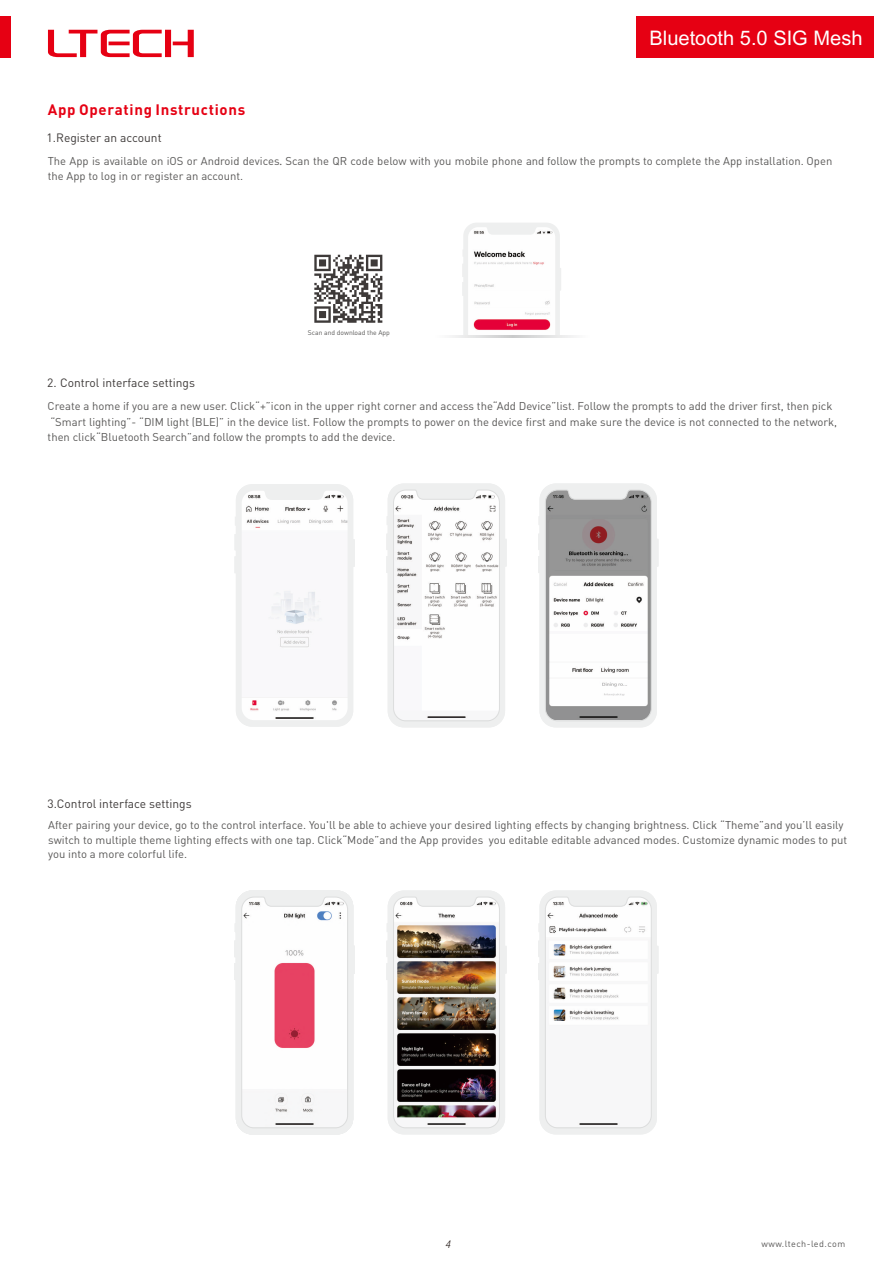
<style>
.page{position:relative;width:893px;height:1263px;background:#fff}
.page>*{position:absolute;margin:0;border:0;box-sizing:border-box;transform-origin:0 0}
.t1{font:20.1px "Arial Unicode MS";color:#fff}
.t2{font:700 15px "DIN Pro";letter-spacing:.045em;color:#e60013}
.t3{font:12px "DIN Pro";color:#3e3a39}
.t4{font:11.25px/15.5px "DIN Pro";color:#595857}
.t5{font:italic 300 condensed 10.65px "Helvetica Neue LT";color:#231916}
.t6{font:9px "DIN Pro";letter-spacing:.05em;color:#595857}
.t7{font:6.75px "DIN Pro";color:#595857}
.s1{font-family:"Microsoft Ya Hei"}
</style>
<div class="page">
<svg style="left:48px;top:30px;width:146px;height:27px"></svg>
<div style="left:1px;top:17px;width:10px;height:41px;background:#e60013"></div>
<div style="left:637px;top:16px;width:237px;height:42px;background:#e60013"></div>
<svg style="left:314px;top:255px;width:68px;height:68px"></svg>
<svg style="left:462px;top:223px;width:99px;height:113px"></svg>
<img style="left:468px;top:227px;width:87px;height:109px">
<svg style="left:452px;top:336px;width:122px;height:2px"></svg>
<svg style="left:538px;top:483px;width:120px;height:244px"></svg>
<svg style="left:386px;top:483px;width:121px;height:244px"></svg>
<svg style="left:234px;top:484px;width:121px;height:243px"></svg>
<img style="left:242px;top:491px;width:106px;height:229px">
<svg style="left:538px;top:890px;width:120px;height:244px"></svg>
<img style="left:386px;top:890px;width:121px;height:244px">
<svg style="left:234px;top:890px;width:121px;height:244px"></svg>
<h1 class="t1" style="left:650px;top:30px;width:214px">Bluetooth 5.0 SIG Mesh</h1>
<h2 class="t2" style="left:48px;top:103px;width:199px">App Operating Instructions</h2>
<p class="t4" style="left:48px;top:154px;width:786px">The App is available on iOS or Android devices<span class="s1">.</span> Scan the QR code below with you mobile phone and follow the prompts to complete the App installation. Open the App to log in or register an account.</p>
<p class="t3" style="left:47px;top:133px;width:116px">1.Register an account</p>
<p class="t7" style="left:308px;top:330px;width:83px">Scan and download the App</p>
<p class="t3" style="left:47px;top:377px;width:149px">2. Control interface settings</p>
<p class="t4" style="left:48px;top:400px;width:791px">Create a home if you are a new user. Click“+”icon in the upper right corner and access the“Add Device”list. Follow the prompts to add the driver first, then pick “Smart lighting”- “DIM light (BLE)” in the device list. Follow the prompts to power on the device first and make sure the device is not connected to the network, then click“Bluetooth Search”and follow the prompts to add the device.</p>
<p class="t3" style="left:47px;top:798px;width:146px">3.Control interface settings</p>
<p class="t4" style="left:48px;top:819px;width:800px;line-height:14.5px">After pairing your device, go to the control interface. You'll be able to achieve your desired lighting effects by changing brightness. Click “Theme”and you’ll easily switch to multiple theme lighting effects with one tap. Click“Mode”and the App provides you editable editable advanced modes. Customize dynamic modes to put you into a more colorful life.</p>
<p class="t5" style="left:445px;top:1238px;width:7px">4</p>
<p class="t6" style="left:761px;top:1240px;width:85px">www.ltech-led.com</p>
</div>
